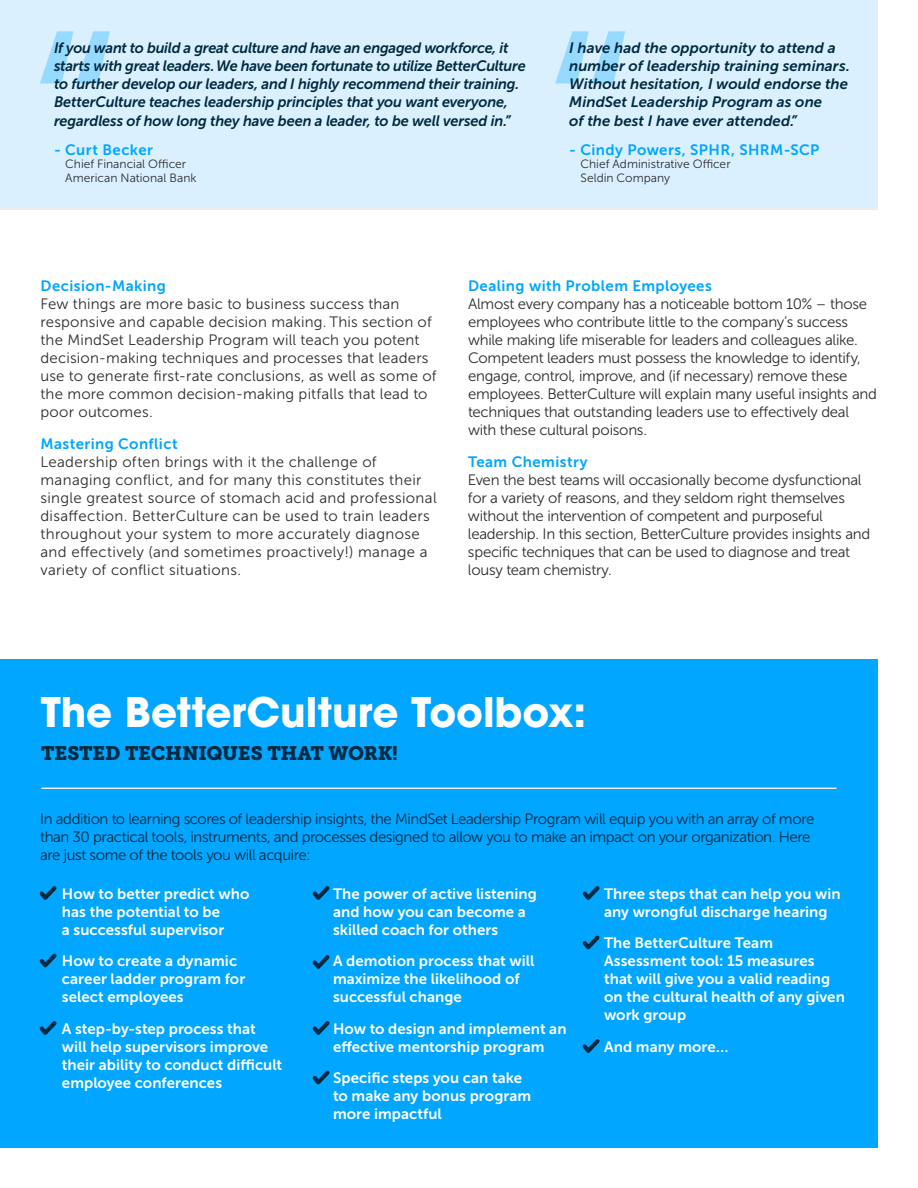
<style>
.page{position:relative;width:918px;height:1188px;background:#fff}
.page>*{position:absolute;margin:0;border:0;box-sizing:border-box;transform-origin:0 0}
.t1{font:700 40.5px "ITC Avant Garde Pro";color:#fff}
.t2{font:19.5px "Museo Slab 900";letter-spacing:-.015em;color:#002a41}
.t3{font:15px/18px "Museo Sans 300";letter-spacing:-.01em;color:#2d2d2d}
.t4{font:15px/18px "Museo Sans 700";letter-spacing:.005em;color:#fff}
.t5{font:italic 15px/18px "Museo Sans 700";letter-spacing:-.005em;color:#002a41}
.t6{font:15px/18px "Museo Sans 300";letter-spacing:.02em;color:#2d2d2d}
.t7{font:15px/18px "Museo Sans 300";letter-spacing:.015em;color:#2d2d2d}
.t8{font:15px/18px "Museo Sans 300";letter-spacing:-.03em;color:#002a41}
.t9{font:15px "Museo Sans 700";letter-spacing:.03em;color:#00a6ff}
.t10{font:12px/13.5px "Museo Sans 300";color:#2d2d2d}
</style>
<div class="page">
<div style="left:0;top:0;width:878px;height:209px;background:#daf0ff"></div>
<svg style="left:555px;top:31px;width:70px;height:53px"></svg>
<svg style="left:40px;top:31px;width:70px;height:53px"></svg>
<div style="left:0;top:659px;width:878px;height:489px;background:#00a6ff"></div>
<hr style="left:0;top:208px;width:878px;height:1px;background:#ededed">
<svg style="left:39px;top:886px;width:18px;height:14px"></svg>
<svg style="left:39px;top:953px;width:18px;height:15px"></svg>
<svg style="left:39px;top:1021px;width:18px;height:14px"></svg>
<svg style="left:312px;top:886px;width:18px;height:14px"></svg>
<svg style="left:312px;top:955px;width:18px;height:14px"></svg>
<svg style="left:312px;top:1021px;width:18px;height:14px"></svg>
<svg style="left:312px;top:1070px;width:18px;height:15px"></svg>
<svg style="left:582px;top:886px;width:18px;height:14px"></svg>
<svg style="left:582px;top:935px;width:18px;height:15px"></svg>
<svg style="left:582px;top:1039px;width:18px;height:14px"></svg>
<hr style="left:41px;top:788px;width:796px;height:1px;background:#ededed">
<p class="t5" style="left:54px;top:39px;width:473px">If you want to build a great culture and have an engaged workforce, it starts with great leaders. We have been fortunate to utilize BetterCulture to further develop our leaders, and I highly recommend their training.<br>BetterCulture teaches leadership principles that you want everyone,</p>
<p class="t5" style="left:54px;top:112px;width:458px">regardless of how long they have been a leader, to be well versed in.”</p>
<p class="t9" style="left:54px;top:141px;width:101px">- Curt Becker</p>
<p class="t10" style="left:65px;top:158px;width:133px">Chief Financial Officer<br>American National Bank</p>
<p class="t5" style="left:569px;top:39px;width:282px">I have had the opportunity to attend a number of leadership training seminars.<br>Without hesitation, I would endorse the MindSet Leadership Program as one</p>
<p class="t5" style="left:569px;top:112px;width:229px">of the best I have ever attended.”</p>
<p class="t9" style="left:569px;top:141px;width:252px">- Cindy Powers, SPHR, SHRM-SCP</p>
<p class="t10" style="left:581px;top:158px;width:152px">Chief Administrative Officer<br>Seldin Company</p>
<p class="t9" style="left:40px;top:278px;width:127px">Decision-Making</p>
<p class="t7" style="left:40px;top:295px;width:398px">Few things are more basic to business success than responsive and capable decision making. This section of the MindSet Leadership Program will teach you potent decision-making techniques and processes that leaders use to generate first-rate conclusions, as well as some of the more common decision-making pitfalls that lead to poor outcomes.</p>
<p class="t9" style="left:40px;top:435px;width:139px">Mastering Conflict</p>
<p class="t6" style="left:40px;top:453px;width:398px">Leadership often brings with it the challenge of managing conflict, and for many this constitutes their single greatest source of stomach acid and professional disaffection. BetterCulture can be used to train leaders throughout your system to more accurately diagnose and effectively (and sometimes proactively!) manage a variety of conflict situations.</p>
<p class="t9" style="left:468px;top:278px;width:245px">Dealing with Problem Employees</p>
<p class="t3" style="left:468px;top:295px;width:411px">Almost every company has a noticeable bottom 10% – those employees who contribute little to the company’s success while making life miserable for leaders and colleagues alike.<br>Competent leaders must possess the knowledge to identify, engage, control, improve, and (if necessary) remove these employees. BetterCulture will explain many useful insights and techniques that outstanding leaders use to effectively deal with these cultural poisons.</p>
<p class="t9" style="left:468px;top:453px;width:121px">Team Chemistry</p>
<p class="t3" style="left:468px;top:471px;width:404px">Even the best teams will occasionally become dysfunctional for a variety of reasons, and they seldom right themselves without the intervention of competent and purposeful leadership. In this section, BetterCulture provides insights and specific techniques that can be used to diagnose and treat lousy team chemistry.</p>
<h1 class="t1" style="left:41px;top:685px;width:547px">The BetterCulture Toolbox:</h1>
<h2 class="t2" style="left:41px;top:742px;width:358px">TESTED TECHNIQUES THAT WORK!</h2>
<p class="t8" style="left:40px;top:810px;width:776px">In addition to learning scores of leadership insights, the MindSet Leadership Program will equip you with an array of more than 30 practical tools, instruments, and processes designed to allow you to make an impact on your organization. Here are just some of the tools you will acquire:</p>
<p class="t4" style="left:62px;top:885px;width:189px">How to better predict who has the potential to be<br>a successful supervisor</p>
<p class="t4" style="left:62px;top:952px;width:185px">How to create a dynamic career ladder program for select employees</p>
<p class="t4" style="left:62px;top:1020px;width:222px">A step-by-step process that will help supervisors improve their ability to conduct difficult employee conferences</p>
<p class="t4" style="left:333px;top:885px;width:205px">The power of active listening and how you can become a skilled coach for others</p>
<p class="t4" style="left:333px;top:952px;width:203px">A demotion process that will maximize the likelihood of successful change</p>
<p class="t4" style="left:333px;top:1020px;width:235px">How to design and implement an effective mentorship program</p>
<p class="t4" style="left:333px;top:1069px;width:200px">Specific steps you can take to make any bonus program more impactful</p>
<p class="t4" style="left:604px;top:885px;width:238px">Three steps that can help you win any wrongful discharge hearing</p>
<p class="t4" style="left:604px;top:934px;width:242px">The BetterCulture Team<br>Assessment tool: 15 measures that will give you a valid reading on the cultural health of any given work group</p>
<p class="t4" style="left:604px;top:1038px;width:126px">And many more…</p>
</div>
